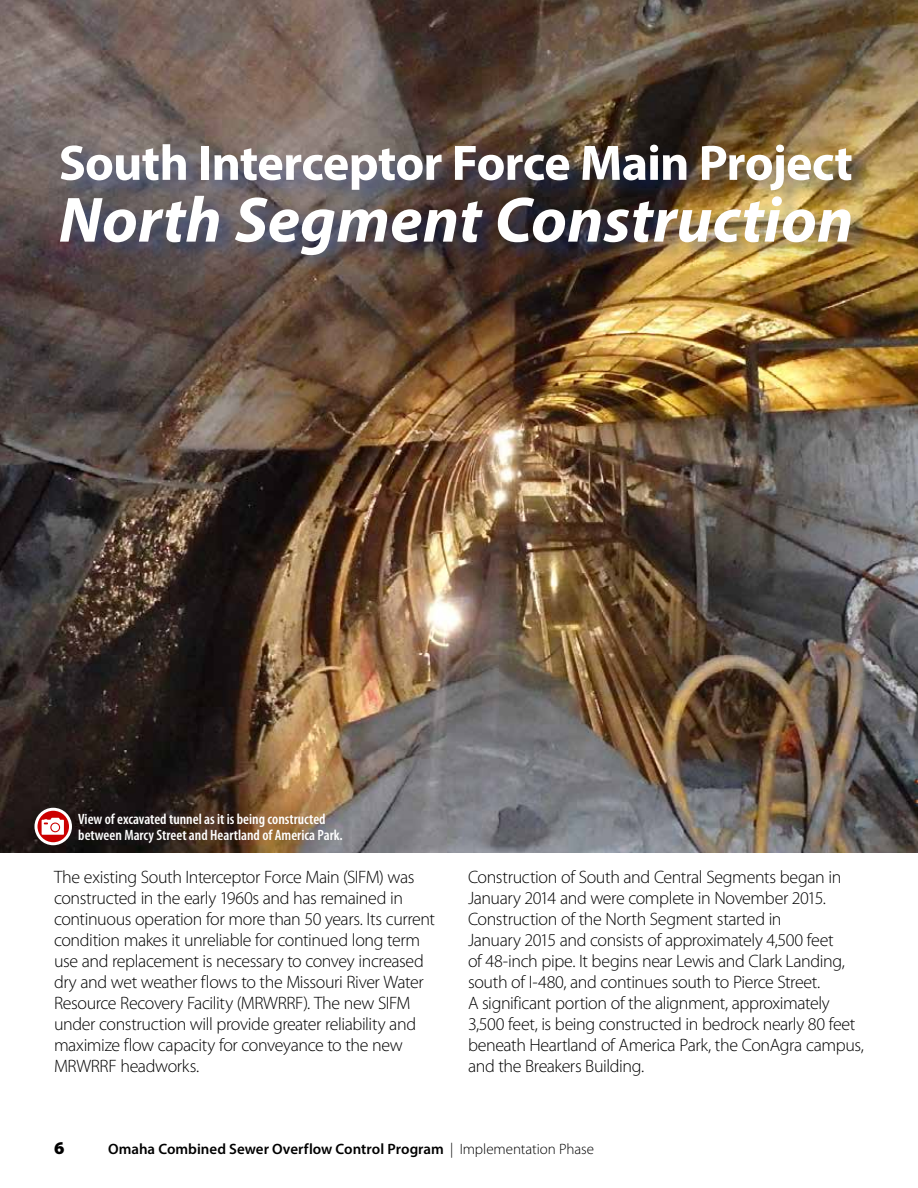
<style>
.page{position:relative;width:918px;height:1188px;background:#fff}
.page>*{position:absolute;margin:0;border:0;box-sizing:border-box;transform-origin:0 0}
.t1{font:italic 700 64.5px "Myriad Pro";color:#fff}
.t2{font:700 50.25px "Myriad Pro";letter-spacing:-.02em;color:#fff}
.t3{font:300 18px/21px "Myriad Pro";letter-spacing:-.025em;color:#000}
.t4{font:900 18px "Myriad Pro";color:#000}
.t5{font:600 condensed 15px/16.5px "Myriad Pro";color:#fff}
.t6{font:600 15px "Myriad Pro";color:#000}
.s1{font-weight:300}
</style>
<div class="page">
<img style="left:0;top:0;width:918px;height:853px">
<svg style="left:36px;top:809px;width:34px;height:35px"></svg>
<div style="left:34px;top:808px;width:38px;height:37px;border:3px solid #fff;border-radius:50%"></div>
<svg style="left:42px;top:818px;width:22px;height:17px"></svg>
<div style="left:60px;top:141px;width:815px;height:135px;background:#039;opacity:.35"></div>
<h2 class="t2" style="left:59px;top:130px;width:796px">South Interceptor Force Main Project</h2>
<h1 class="t1" style="left:59px;top:178px;width:796px">North Segment Construction</h1>
<p class="t5" style="left:78px;top:810px;width:266px">View of excavated tunnel as it is being constructed between Marcy Street and Heartland of America Park.</p>
<p class="t3" style="left:54px;top:866px;width:383px">The existing South Interceptor Force Main (SIFM) was constructed in the early 1960s and has remained in continuous operation for more than 50 years. Its current condition makes it unreliable for continued long term use and replacement is necessary to convey increased dry and wet weather flows to the Missouri River Water Resource Recovery Facility (MRWRRF). The new SIFM under construction will provide greater reliability and maximize flow capacity for conveyance to the new MRWRRF headworks.</p>
<p class="t3" style="left:468px;top:866px;width:397px">Construction of South and Central Segments began in January 2014 and were complete in November 2015.<br>Construction of the North Segment started in<br>January 2015 and consists of approximately 4,500 feet<br>of 48-inch pipe. It begins near Lewis and Clark Landing, south of I-480, and continues south to Pierce Street.<br>A significant portion of the alignment, approximately 3,500 feet, is being constructed in bedrock nearly 80 feet beneath Heartland of America Park, the ConAgra campus, and the Breakers Building.</p>
<p class="t4" style="left:54px;top:1136px;width:12px">6</p>
<p class="t6" style="left:108px;top:1140px;width:488px">Omaha Combined Sewer Overflow Control Program <span class="s1">| Implementation Phase</span></p>
</div>
